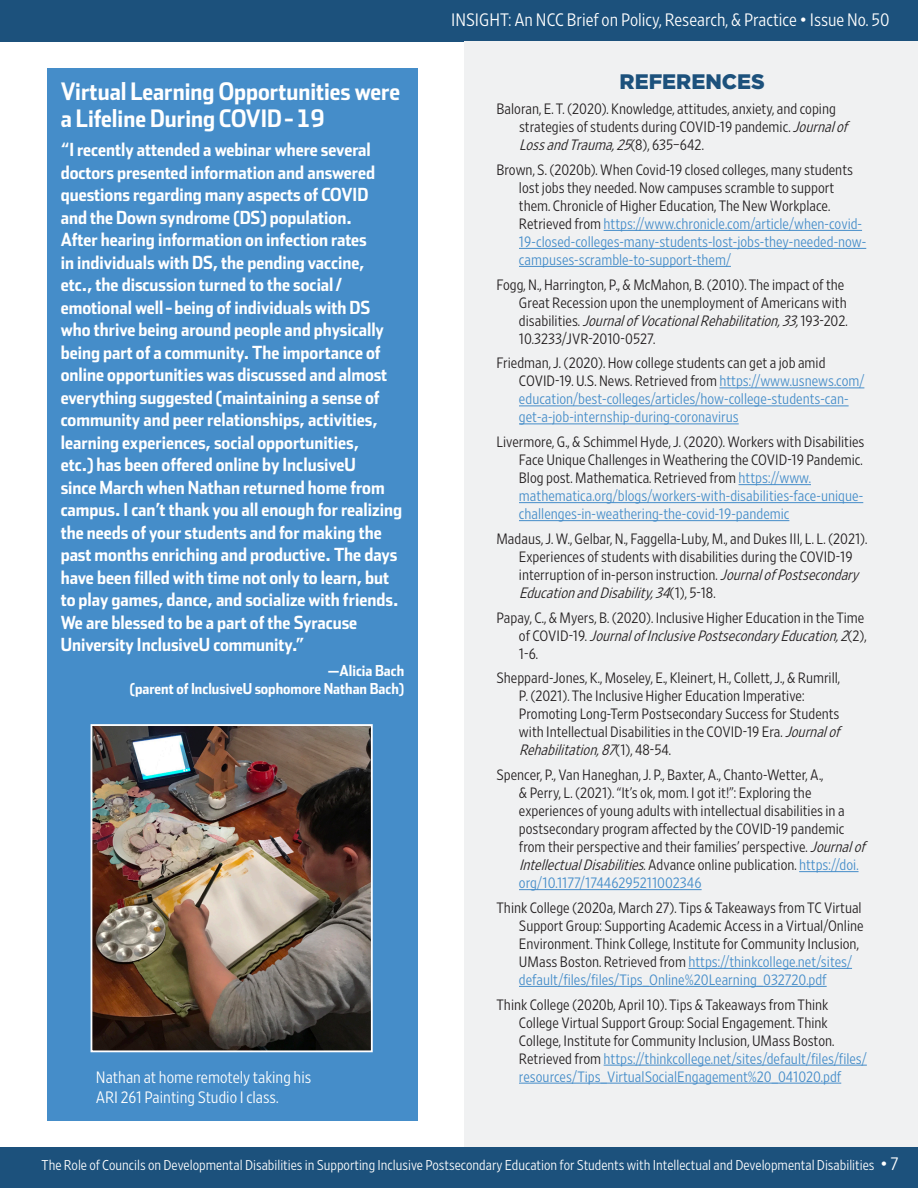
<style>
.page{position:relative;width:918px;height:1188px;background:#fff}
.page>*{position:absolute;margin:0;border:0;box-sizing:border-box;transform-origin:0 0}
.t1{font:24px/27px "Stainless Cond Bold Tab";color:#fff}
.t2{font:900 21px "Gotham HTF";color:#1c517c}
.t3{font:18px/22.5px "Stainless Cond Bold Tab";color:#fff}
.t4{font:300 18px "Retina Narrow";color:#fff}
.t5{font:300 16.5px/19.8px "Retina Narrow";color:#fff}
.t6{font:300 15px/18px "Retina Narrow";color:#231f20}
.t7{font:300 15px/18px "Retina Narrow";color:#458dc9}
.t8{font:15px "Stainless Cond Bold Tab";color:#fff}
.t9{font:300 14.25px "Retina Narrow";color:#fff}
.s1{font-style:italic}
.s2{color:#458dc9}
.s3{color:#231f20}
.s4{font-size:18px}
</style>
<div class="page">
<div style="left:0;top:0;width:918px;height:41px;background:#1c517c"></div>
<div style="left:0;top:1147px;width:918px;height:41px;background:#1c517c"></div>
<div style="left:464px;top:41px;width:454px;height:1106px;background:#f0f1f2"></div>
<hr style="left:604px;top:230px;width:258px;height:1px;background:#458dc9">
<hr style="left:519px;top:248px;width:347px;height:1px;background:#458dc9">
<hr style="left:519px;top:266px;width:212px;height:1px;background:#458dc9">
<hr style="left:719px;top:388px;width:145px;height:1px;background:#458dc9">
<hr style="left:519px;top:406px;width:330px;height:1px;background:#458dc9">
<hr style="left:519px;top:424px;width:220px;height:1px;background:#458dc9">
<hr style="left:739px;top:484px;width:72px;height:1px;background:#458dc9">
<hr style="left:519px;top:502px;width:344px;height:1px;background:#458dc9">
<hr style="left:519px;top:520px;width:270px;height:1px;background:#458dc9">
<hr style="left:799px;top:871px;width:60px;height:1px;background:#458dc9">
<hr style="left:519px;top:889px;width:183px;height:1px;background:#458dc9">
<hr style="left:688px;top:968px;width:164px;height:1px;background:#458dc9">
<hr style="left:519px;top:986px;width:308px;height:1px;background:#458dc9">
<hr style="left:604px;top:1065px;width:263px;height:1px;background:#458dc9">
<hr style="left:519px;top:1083px;width:322px;height:1px;background:#458dc9">
<div style="left:47px;top:68px;width:371px;height:1053px;background:#458dc9"></div>
<img style="left:94px;top:727px;width:276px;height:322px">
<div style="left:91px;top:724px;width:282px;height:328px;border:2px solid #fff"></div>
<h3 class="t1" style="left:61px;top:77px;width:341px">Virtual Learning Opportunities were a Lifeline During COVID-19</h3>
<p class="t3" style="left:61px;top:138px;width:343px">“I recently attended a webinar where several doctors presented information and answered questions regarding many aspects of COVID<br>and the Down syndrome (DS) population.<br>After hearing information on infection rates<br>in individuals with DS, the pending vaccine,<br>etc., the discussion turned to the social/ emotional well-being of individuals with DS who thrive being around people and physically being part of a community. The importance of online opportunities was discussed and almost everything suggested (maintaining a sense of community and peer relationships, activities, learning experiences, social opportunities,<br>etc.) has been offered online by InclusiveU<br>since March when Nathan returned home from campus. I can’t thank you all enough for realizing the needs of your students and for making the past months enriching and productive. The days have been filled with time not only to learn, but to play games, dance, and socialize with friends.<br>We are blessed to be a part of the Syracuse University InclusiveU community.”</p>
<p class="t8" style="left:328px;top:662px;width:78px">—Alicia Bach</p>
<p class="t8" style="left:130px;top:680px;width:276px">(parent of InclusiveU sophomore Nathan Bach)</p>
<p class="t5" style="left:96px;top:1067px;width:217px">Nathan at home remotely taking his<br>ARI 261 Painting Studio I class.</p>
<p class="t4" style="left:451px;top:8px;width:440px">INSIGHT: An NCC Brief on Policy, Research, &amp; Practice • Issue No. 50</p>
<h2 class="t2" style="left:620px;top:70px;width:147px">REFERENCES</h2>
<p class="t6" style="left:519px;top:100px;width:335px;text-indent:-22px">Baloran, E. T. (2020). Knowledge, attitudes, anxiety, and coping strategies of students during COVID-19 pandemic. <span class="s1">Journalof<br>LossandTrauma,25</span>( 8 ) , 6 3 5 – 6 4 2 .</p>
<p class="t6" style="left:519px;top:160px;width:349px;text-indent:-22px">Brown, S. (2020b). When Covid-19 closed colleges, many students lost jobs they needed. Now campuses scramble to support them. Chronicle of Higher Education, The New Workplace.<br>Retrieved from <span class="s2">https://www.chronicle.com/article/when-covid-19-closed-colleges-many-students-lost-jobs-they-needed-now&shy;campuses-scramble-to-support-them/</span></p>
<p class="t6" style="left:519px;top:275px;width:330px;text-indent:-22px">Fogg, N., Harrington, P., &amp; McMahon, B. (2010). The impact of the Great Recession upon the unemployment of Americans with d i s a b i l i t i e s . <span class="s1">JournalofVocationalRehabilitation,33,</span>1 9 3 - 2 0 2 .<br>10.3233/JVR-2010-0527.</p>
<p class="t7" style="left:519px;top:354px;width:347px;text-indent:-22px"><span class="s3">Friedman, J. (2020). How college students can get a job amid COVID-19. U.S. News. Retrieved from</span> https://www.usnews.com/ education/best-colleges/articles/how-college-students-can&shy;get-a-job-internship-during-coronavirus</p>
<p class="t6" style="left:519px;top:433px;width:347px;text-indent:-22px">Livermore, G., &amp; Schimmel Hyde, J. (2020). Workers with Disabilities Face Unique Challenges in Weathering the COVID-19 Pandemic.<br>Blog post. Mathematica. Retrieved from <span class="s2">https://www. mathematica.org/blogs/workers-with-disabilities-face-unique&shy;challenges-in-weathering-the-covid-19-pandemic</span></p>
<p class="t6" style="left:519px;top:529px;width:350px;text-indent:-22px">Madaus, J. W., Gelbar, N., Faggella-Luby, M., and Dukes III, L. L. (2021).<br>Experiences of students with disabilities during the COVID-19 interruption of in-person instruction. <span class="s1">JournalofPostsecondary EducationandDisability,34</span>( 1 ) , 5 - 1 8 .</p>
<p class="t6" style="left:519px;top:608px;width:349px;text-indent:-22px">Papay, C., &amp; Myers, B. (2020). Inclusive Higher Education in the Time o f C O V I D - 1 9 . <span class="s1">JournalofInclusivePostsecondaryEducation,2</span>( 2 ) ,<br>1-6.</p>
<p class="t6" style="left:519px;top:669px;width:327px;text-indent:-22px">Sheppard-Jones, K., Moseley, E., Kleinert, H., Collett, J., &amp; Rumrill, P. (2021). The Inclusive Higher Education Imperative:<br>Promoting Long-Term Postsecondary Success for Students with Intellectual Disabilities in the COVID-19 Era. <span class="s1">Journalof Rehabilitation,87</span>( 1 ) , 4 8 - 5 4 .</p>
<p class="t6" style="left:519px;top:766px;width:352px;text-indent:-22px">Spencer, P., Van Haneghan, J. P., Baxter, A., Chanto-Wetter, A.,<br>&amp; Perry, L. (2021). “It’s ok, mom. I got it!”: Exploring the experiences of young adults with intellectual disabilities in a postsecondary program affected by the COVID-19 pandemic from their perspective and their families’ perspective. <span class="s1">Journalof IntellectualDisabilities</span>. Advance online publication. <span class="s2">https://doi. org/10.1177/17446295211002346</span></p>
<p class="t6" style="left:519px;top:898px;width:346px;text-indent:-22px">Think College (2020a, March 27). Tips &amp; Takeaways from TC Virtual Support Group: Supporting Academic Access in a Virtual/Online Environment. Think College, Institute for Community Inclusion, UMass Boston. Retrieved from <span class="s2">https://thinkcollege.net/sites/ default/files/files/Tips_Online%20Learning_032720.pdf</span></p>
<p class="t6" style="left:519px;top:995px;width:349px;text-indent:-22px">Think College (2020b, April 10). Tips &amp; Takeaways from Think College Virtual Support Group: Social Engagement. Think College, Institute for Community Inclusion, UMass Boston.<br>Retrieved from <span class="s2">https://thinkcollege.net/sites/default/files/files/ resources/Tips_VirtualSocialEngagement%20_041020.pdf</span></p>
<p class="t9" style="left:42px;top:1157px;width:858px">The Role of Councils on Developmental Disabilities in Supporting Inclusive Postsecondary Education for Students with Intellectual and Developmental Disabilities <span class="s4">• 7</span></p>
</div>
